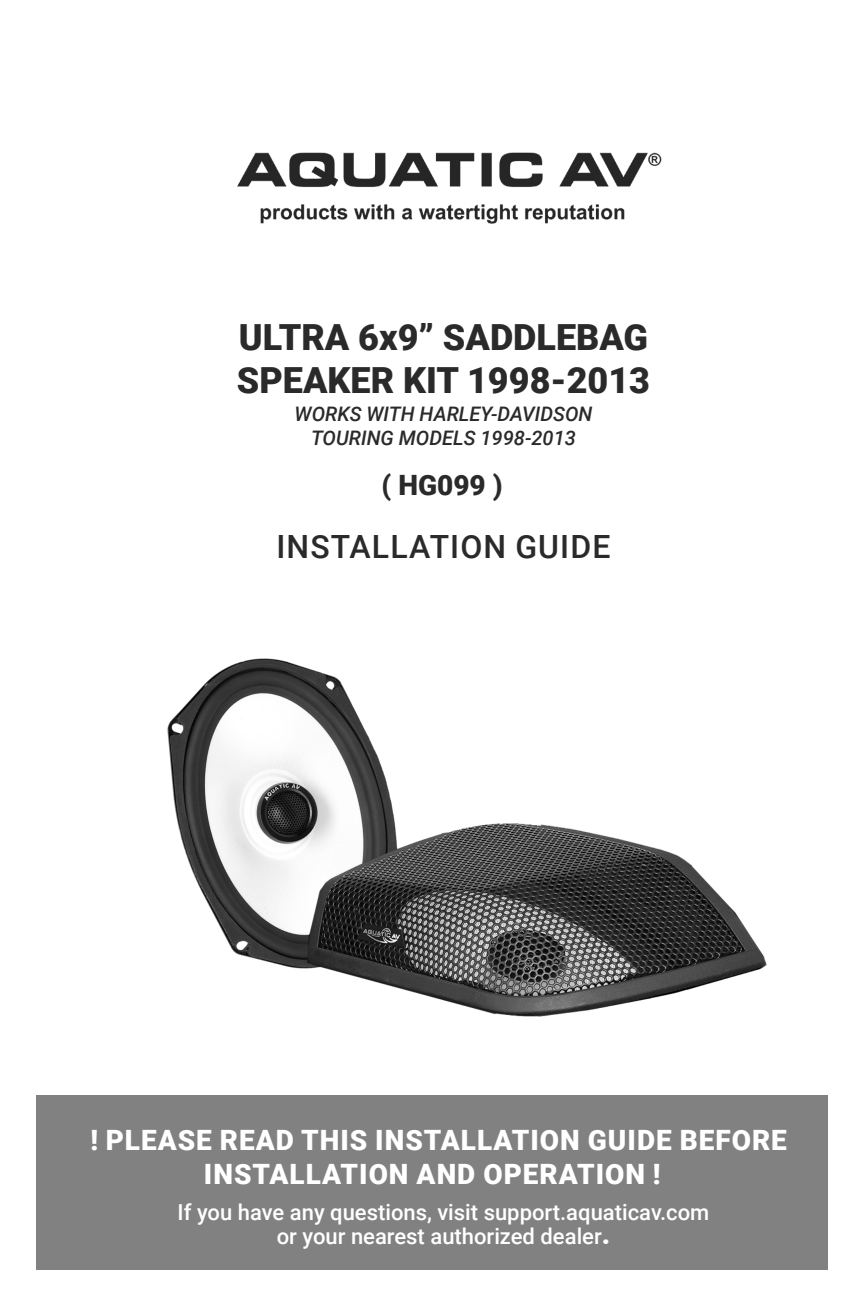
<style>
.page{position:relative;width:864px;height:1296px;background:#fff}
.page>*{position:absolute;margin:0;border:0;box-sizing:border-box;transform-origin:0 0}
.t1{font:900 36px/43.2px "Roboto";color:#2a2a2a}
.t2{font:500 32px "Roboto";letter-spacing:.035em;color:#2a2a2a}
.t3{font:900 28px/33.6px "Roboto";letter-spacing:.035em;color:#fff;text-align:center}
.t4{font:900 28px "Roboto";color:#2a2a2a}
.t5{font:500 22px/24px "Roboto";color:#fff;text-align:center}
.t6{font:italic 500 20px/24px "Roboto";color:#2a2a2a;text-align:center}
.s1{font-weight:900;font-size:28px}
</style>
<div class="page">
<img style="left:237px;top:152px;width:425px;height:72px">
<div style="left:36px;top:1096px;width:792px;height:174px;background:#818181"></div>
<img style="left:167px;top:659px;width:228px;height:309px">
<img style="left:307px;top:824px;width:459px;height:193px">
<h1 class="t1" style="left:237px;top:314px;width:415px">ULTRA 6x9” SADDLEBAG<br>SPEAKER KIT 1998-2013</h1>
<p class="t6" style="left:295px;top:401px;width:299px">WORKS WITH HARLEY-DAVIDSON<br>TOURING MODELS 1998-2013</p>
<p class="t4" style="left:381px;top:465px;width:123px">( HG099 )</p>
<h2 class="t2" style="left:276px;top:524px;width:336px">INSTALLATION GUIDE</h2>
<p class="t3" style="left:90px;top:1122px;width:698px">! PLEASE READ THIS INSTALLATION GUIDE BEFORE<br>INSTALLATION AND OPERATION !</p>
<p class="t5" style="left:178px;top:1200px;width:533px">If you have any questions, visit support.aquaticav.com or your nearest authorized dealer<span class="s1">.</span></p>
</div>
